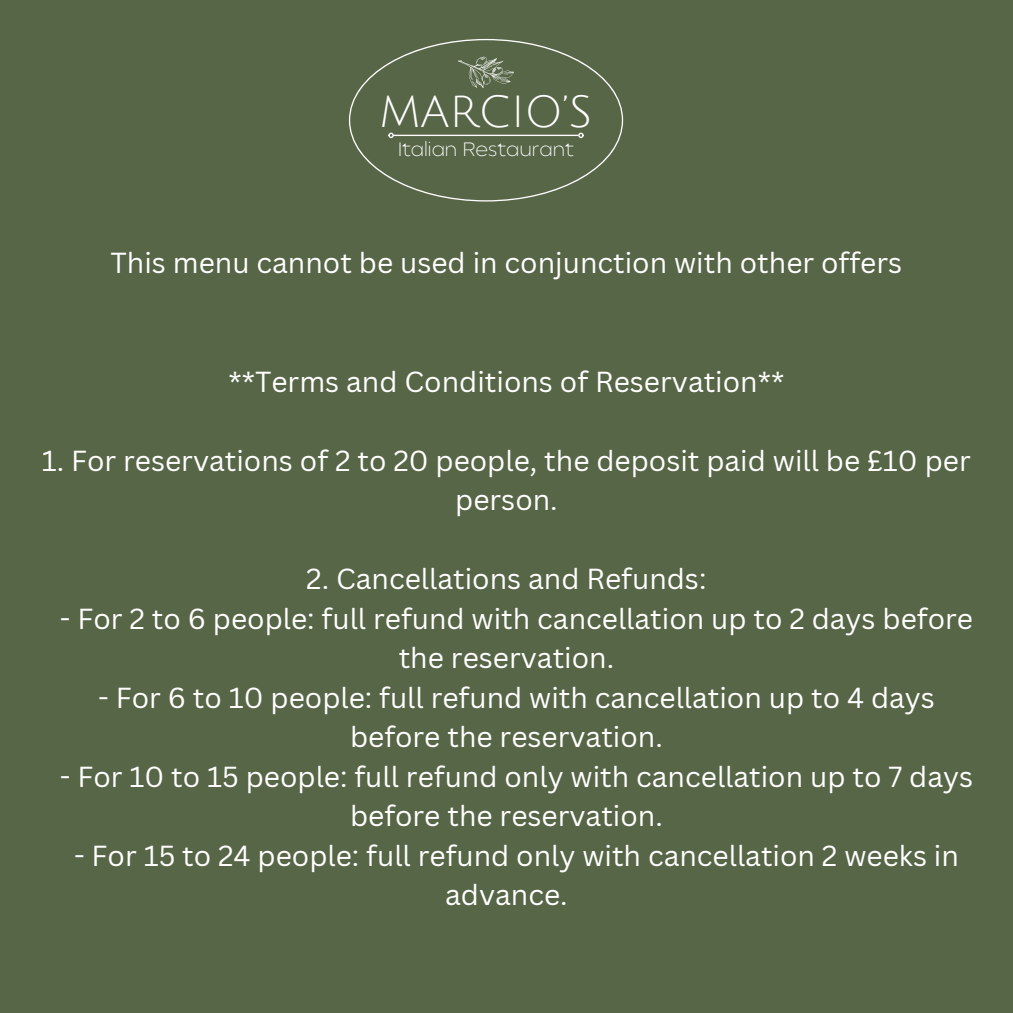
<style>
.page{position:relative;width:1013px;height:1013px;background:#fff}
.page>*{position:absolute;margin:0;border:0;box-sizing:border-box;transform-origin:0 0}
.t1{font:43.75px "Julius Sans One";color:#fff}
.t2{font:28.25px/39.5px "Canva Sans";color:#fff}
.t3{font:200 19.25px "Balgin";color:#fff}
</style>
<div class="page">
<div style="left:0;top:0;width:1012px;height:1012px;background:#576647"></div>
<svg style="left:349px;top:39px;width:274px;height:162px"></svg>
<hr style="left:393px;top:135px;width:185px;height:1px;background:#fff">
<svg style="left:388px;top:133px;width:6px;height:5px"></svg>
<svg style="left:578px;top:133px;width:5px;height:5px"></svg>
<svg style="left:458px;top:57px;width:56px;height:31px"></svg>
<p class="t1" style="left:379px;top:89px;width:214px">MARCIO’S</p>
<p class="t3" style="left:398px;top:141px;width:177px">Italian Restaurant</p>
<p class="t2" style="left:110px;top:242px;width:793px">This menu cannot be used in conjunction with other offers</p>
<h1 class="t2" style="left:228px;top:361px;width:557px">**Terms and Conditions of Reservation**</h1>
<p class="t2" style="left:42px;top:440px;width:930px;text-align:center">1. For reservations of 2 to 20 people, the deposit paid will be £10 per person.</p>
<p class="t2" style="left:306px;top:558px;width:401px">2. Cancellations and Refunds:</p>
<p class="t2" style="left:399px;top:598px;width:576px;text-indent:-339px">- For 2 to 6 people: full refund with cancellation up to 2 days before the reservation.</p>
<p class="t2" style="left:350px;top:677px;width:586px;text-indent:-252px">- For 6 to 10 people: full refund with cancellation up to 4 days before the reservation.</p>
<p class="t2" style="left:350px;top:756px;width:624px;text-indent:-290px">- For 10 to 15 people: full refund only with cancellation up to 7 days before the reservation.</p>
<p class="t2" style="left:445px;top:835px;width:515px;text-indent:-371px">- For 15 to 24 people: full refund only with cancellation 2 weeks in advance.</p>
</div>
